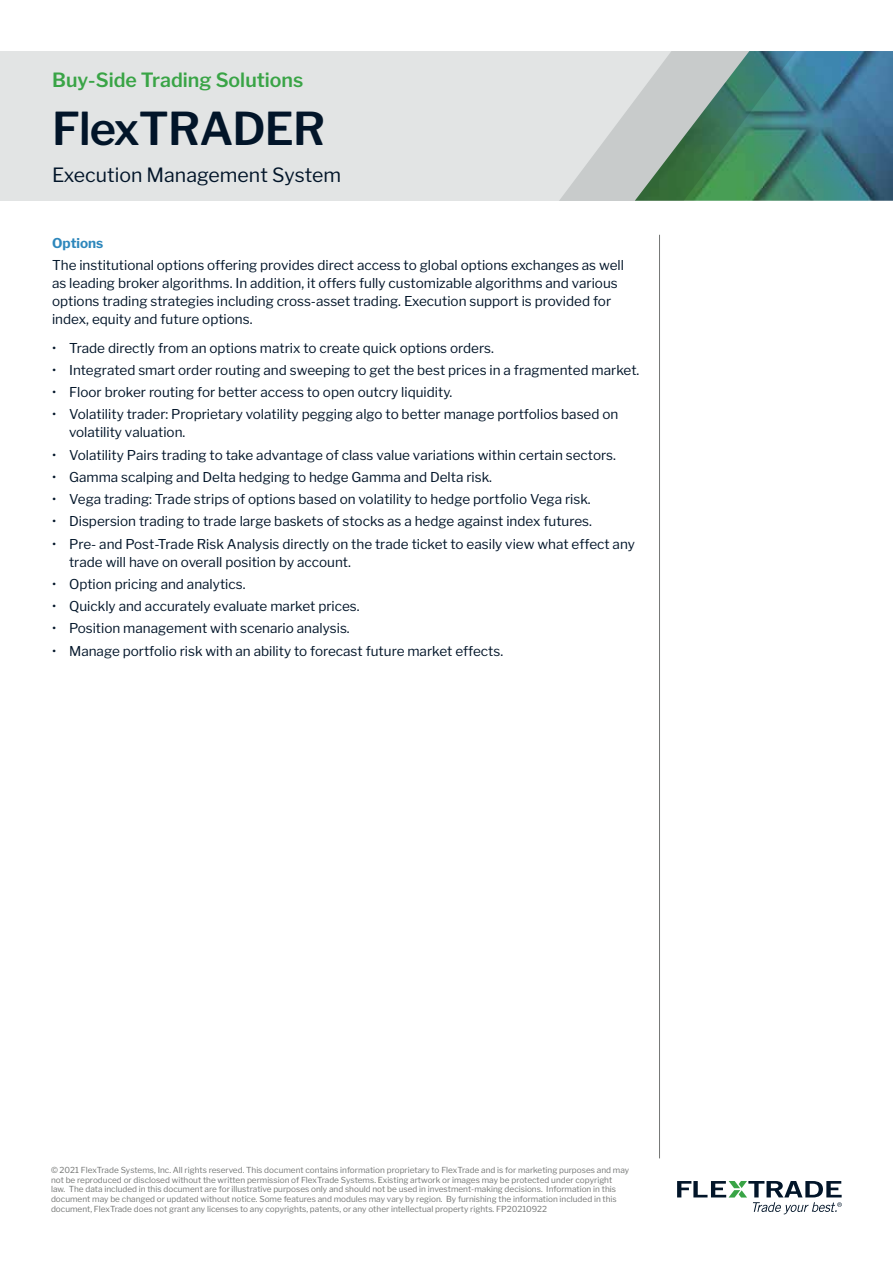
<style>
.page{position:relative;width:893px;height:1263px;background:#fff}
.page>*{position:absolute;margin:0;border:0;box-sizing:border-box;transform-origin:0 0}
.t1{font:600 45px "Libre Franklin";letter-spacing:-.02em;color:#021529}
.t2{font:19.5px "Libre Franklin";color:#021529}
.t3{font:600 19.5px "Libre Franklin";color:#39a446}
.t4{font:13.5px/18px "Libre Franklin";color:#021529}
.t5{font:700 13.5px "Libre Franklin";color:#2d87bc}
.t6{font:8.25px/9.9px "Libre Franklin";color:#757776}
</style>
<div class="page">
<svg style="left:677px;top:1181px;width:165px;height:33px"></svg>
<hr style="left:659px;top:235px;width:1px;height:923px;background:#757776">
<div style="left:0;top:51px;width:893px;height:150px;background:#e2e4e4"></div>
<img style="left:796px;top:51px;width:97px;height:150px">
<svg style="left:559px;top:51px;width:237px;height:150px"></svg>
<h2 class="t3" style="left:52px;top:68px;width:253px">Buy-Side Trading Solutions</h2>
<h1 class="t1" style="left:52px;top:102px;width:275px">FlexTRADER</h1>
<h2 class="t2" style="left:52px;top:163px;width:291px">Execution Management System</h2>
<p class="t5" style="left:52px;top:235px;width:53px">Options</p>
<p class="t4" style="left:52px;top:256px;width:573px">The institutional options offering provides direct access to global options exchanges as well as leading broker algorithms. In addition, it offers fully customizable algorithms and various options trading strategies including cross-asset trading. Execution support is provided for index, equity and future options.</p>
<p class="t4" style="left:52px;top:339px;width:443px">• Trade directly from an options matrix to create quick options orders.</p>
<p class="t4" style="left:52px;top:361px;width:589px">• Integrated smart order routing and sweeping to get the best prices in a fragmented market.</p>
<p class="t4" style="left:52px;top:383px;width:402px">• Floor broker routing for better access to open outcry liquidity.</p>
<p class="t4" style="left:69px;top:406px;width:551px;text-indent:-17px">• Volatility trader: Proprietary volatility pegging algo to better manage portfolios based on volatility valuation.</p>
<p class="t4" style="left:52px;top:446px;width:565px">• Volatility Pairs trading to take advantage of class value variations within certain sectors.</p>
<p class="t4" style="left:52px;top:468px;width:442px">• Gamma scalping and Delta hedging to hedge Gamma and Delta risk.</p>
<p class="t4" style="left:52px;top:490px;width:540px">• Vega trading: Trade strips of options based on volatility to hedge portfolio Vega risk.</p>
<p class="t4" style="left:52px;top:512px;width:541px">• Dispersion trading to trade large baskets of stocks as a hedge against index futures.</p>
<p class="t4" style="left:69px;top:535px;width:567px;text-indent:-17px">• Pre- and Post-Trade Risk Analysis directly on the trade ticket to easily view what effect any trade will have on overall position by account.</p>
<p class="t4" style="left:52px;top:575px;width:195px">• Option pricing and analytics.</p>
<p class="t4" style="left:52px;top:597px;width:309px">• Quickly and accurately evaluate market prices.</p>
<p class="t4" style="left:52px;top:619px;width:299px">• Position management with scenario analysis.</p>
<p class="t4" style="left:52px;top:642px;width:453px">• Manage portfolio risk with an ability to forecast future market effects.</p>
<p class="t6" style="left:51px;top:1165px;width:580px">© 2021 FlexTrade Systems, Inc. All rights reserved. This document contains information proprietary to FlexTrade and is for marketing purposes and may not be reproduced or disclosed without the written permission of FlexTrade Systems. Existing artwork or images may be protected under copyright<br>law. The data included in this document are for illustrative purposes only and should not be used in investment-making decisions. Information in this document may be changed or updated without notice. Some features and modules may vary by region. By furnishing the information included in this document, FlexTrade does not grant any licenses to any copyrights, patents, or any other intellectual property rights. FP20210922</p>
</div>
